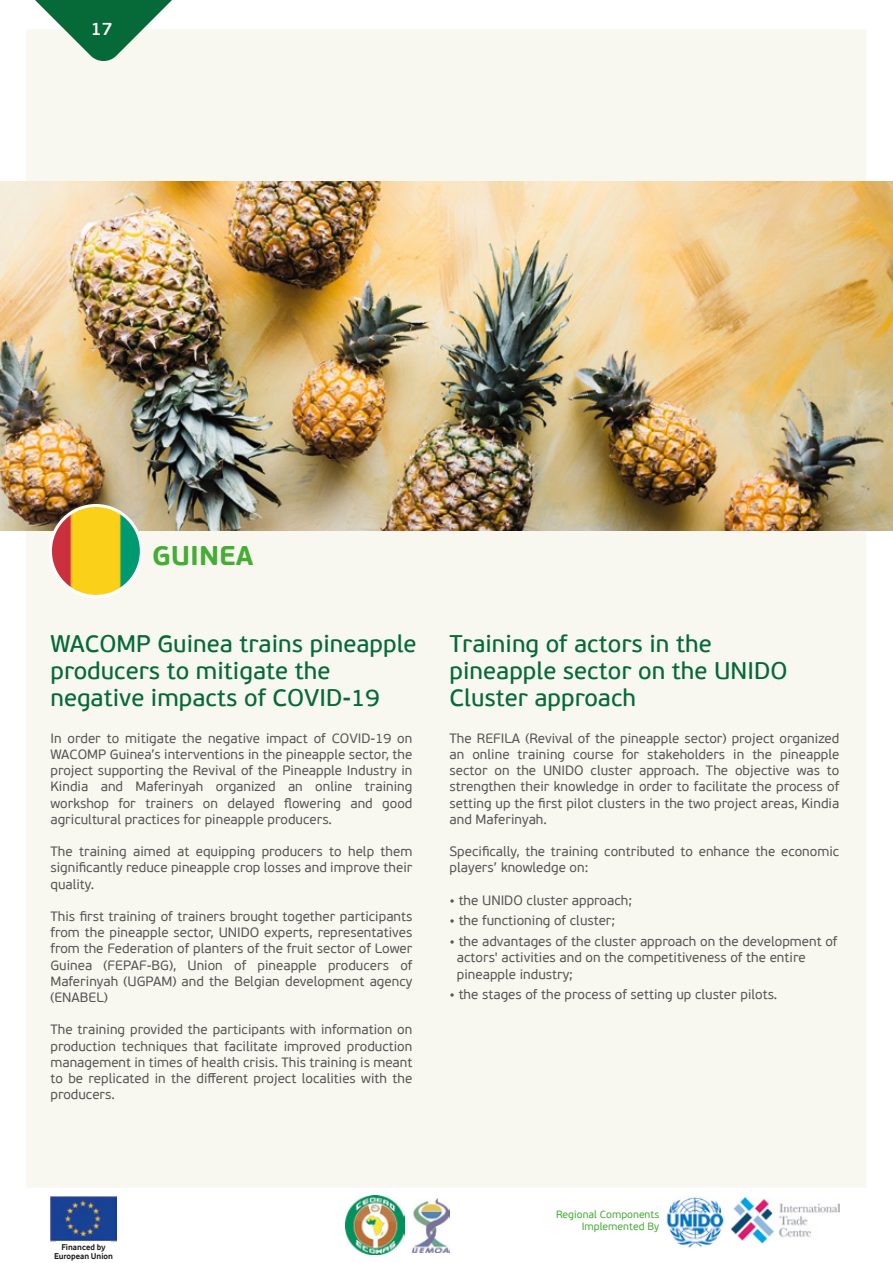
<style>
.page{position:relative;width:893px;height:1263px;background:#fff}
.page>*{position:absolute;margin:0;border:0;box-sizing:border-box;transform-origin:0 0}
.t1{font:700 27px "PF Beau Sans Pro";color:#45ac34}
.t2{font:24px/27px "PF Beau Sans Pro Bbook";color:#056938}
.t3{font:600 18px "PF Beau Sans Pro";color:#fff}
.t4{font:13.5px/16.2px "PF Beau Sans Pro";color:#575756;text-align:justify}
.t5{font:10.5px/12.6px "PF Beau Sans Pro";color:#45ac34;text-align:right}
.t6{font:700 8.7px/9px "Vodafone";color:#1d1d1b;text-align:center}
</style>
<div class="page">
<div style="left:26px;top:29px;width:840px;height:1158px;background:#f8f7f0"></div>
<img style="left:413px;top:1198px;width:37px;height:54px">
<img style="left:346px;top:1195px;width:59px;height:60px">
<img style="left:732px;top:1198px;width:108px;height:45px">
<img style="left:666px;top:1191px;width:59px;height:59px;border-radius:29px">
<img style="left:51px;top:1196px;width:66px;height:46px">
<svg style="left:26px;top:1px;width:167px;height:62px"></svg>
<img style="left:0;top:182px;width:893px;height:348px">
<img style="left:50px;top:505px;width:91px;height:91px;border-radius:45px">
<div style="left:49px;top:504px;width:94px;height:94px;border:3px solid #fff;border-radius:50%"></div>
<h3 class="t3" style="left:91px;top:18px;width:24px">17</h3>
<h1 class="t1" style="left:152px;top:539px;width:103px">GUINEA</h1>
<h2 class="t2" style="left:50px;top:631px;width:368px">WACOMP Guinea trains pineapple producers to mitigate the negative impacts of COVID-19</h2>
<h2 class="t2" style="left:450px;top:631px;width:339px">Training of actors in the pineapple sector on the UNIDO<br>Cluster approach</h2>
<p class="t4" style="left:50px;top:730px;width:364px">In order to mitigate the negative impact of COVID-19 on WACOMP Guinea’s interventions in the pineapple sector, the project supporting the Revival of the Pineapple Industry in Kindia and Maferinyah organized an online training workshop for trainers on delayed flowering and good agricultural practices for pineapple producers.</p>
<p class="t4" style="left:50px;top:844px;width:364px">The training aimed at equipping producers to help them significantly reduce pineapple crop losses and improve their quality.</p>
<p class="t4" style="left:50px;top:908px;width:363px">This first training of trainers brought together participants from the pineapple sector, UNIDO experts, representatives from the Federation of planters of the fruit sector of Lower Guinea (FEPAF-BG), Union of pineapple producers of Maferinyah (UGPAM) and the Belgian development agency (ENABEL)</p>
<p class="t4" style="left:50px;top:1022px;width:363px">The training provided the participants with information on production techniques that facilitate improved production management in times of health crisis. This training is meant to be replicated in the different project localities with the producers.</p>
<p class="t4" style="left:450px;top:730px;width:391px">The REFILA (Revival of the pineapple sector) project organized an online training course for stakeholders in the pineapple sector on the UNIDO cluster approach. The objective was to strengthen their knowledge in order to facilitate the process of setting up the first pilot clusters in the two project areas, Kindia and Maferinyah.</p>
<p class="t4" style="left:450px;top:844px;width:391px">Specifically, the training contributed to enhance the economic players’ knowledge on:</p>
<p class="t4" style="left:450px;top:892px;width:184px">• the UNIDO cluster approach;</p>
<p class="t4" style="left:450px;top:913px;width:167px">• the functioning of cluster;</p>
<p class="t4" style="left:457px;top:934px;width:382px;text-align:left;text-indent:-7px">• the advantages of the cluster approach on the development of actors' activities and on the competitiveness of the entire pineapple industry;</p>
<p class="t4" style="left:450px;top:987px;width:329px">• the stages of the process of setting up cluster pilots.</p>
<p class="t6" style="left:54px;top:1242px;width:60px">Financed by<br>European Union</p>
<p class="t5" style="left:556px;top:1208px;width:105px">Regional Components<br>Implemented By</p>
</div>
